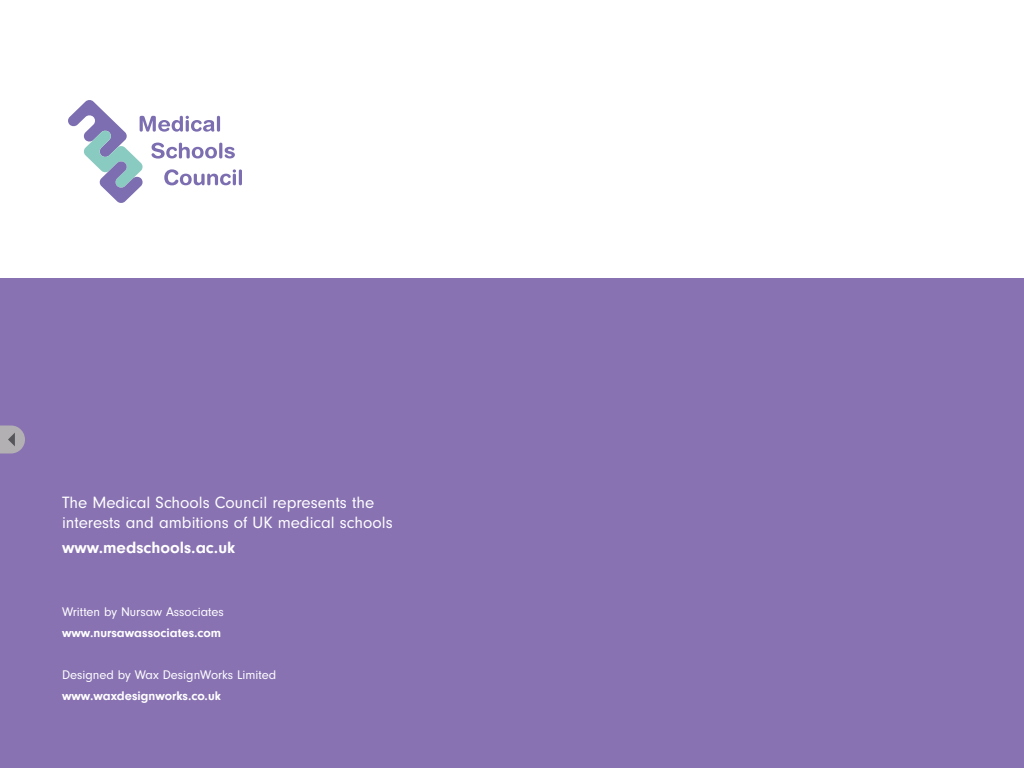
<style>
.page{position:relative;width:1024px;height:768px;background:#fff}
.page>*{position:absolute;margin:0;border:0;box-sizing:border-box;transform-origin:0 0}
.Body{font:17px/20px "Neuzeit Gro";color:#fff}
.Body-2{font:700 17px "Neuzeit Gro";color:#fff}
.Body-3{font:13px "Neuzeit Gro";color:#fff}
.Body-4{font:700 13px "Neuzeit Gro";color:#fff}
</style>
<div class="page">
<div style="left:0;top:278px;width:1024px;height:490px;background:#8872b2"></div>
<svg style="left:68px;top:100px;width:174px;height:103px"></svg>
<svg style="left:0;top:426px;width:25px;height:28px"></svg>
<p class="Body" style="left:62px;top:493px;width:332px">The Medical Schools Council represents the interests and ambitions of UK medical schools</p>
<p class="Body-2" style="left:62px;top:538px;width:175px">www.medschools.ac.uk</p>
<p class="Body-3" style="left:62px;top:605px;width:163px">Written by Nursaw Associates</p>
<p class="Body-4" style="left:62px;top:626px;width:161px">www.nursawassociates.com</p>
<p class="Body-3" style="left:62px;top:668px;width:216px">Designed by Wax DesignWorks Limited</p>
<p class="Body-4" style="left:62px;top:689px;width:160px">www.waxdesignworks.co.uk</p>
</div>
